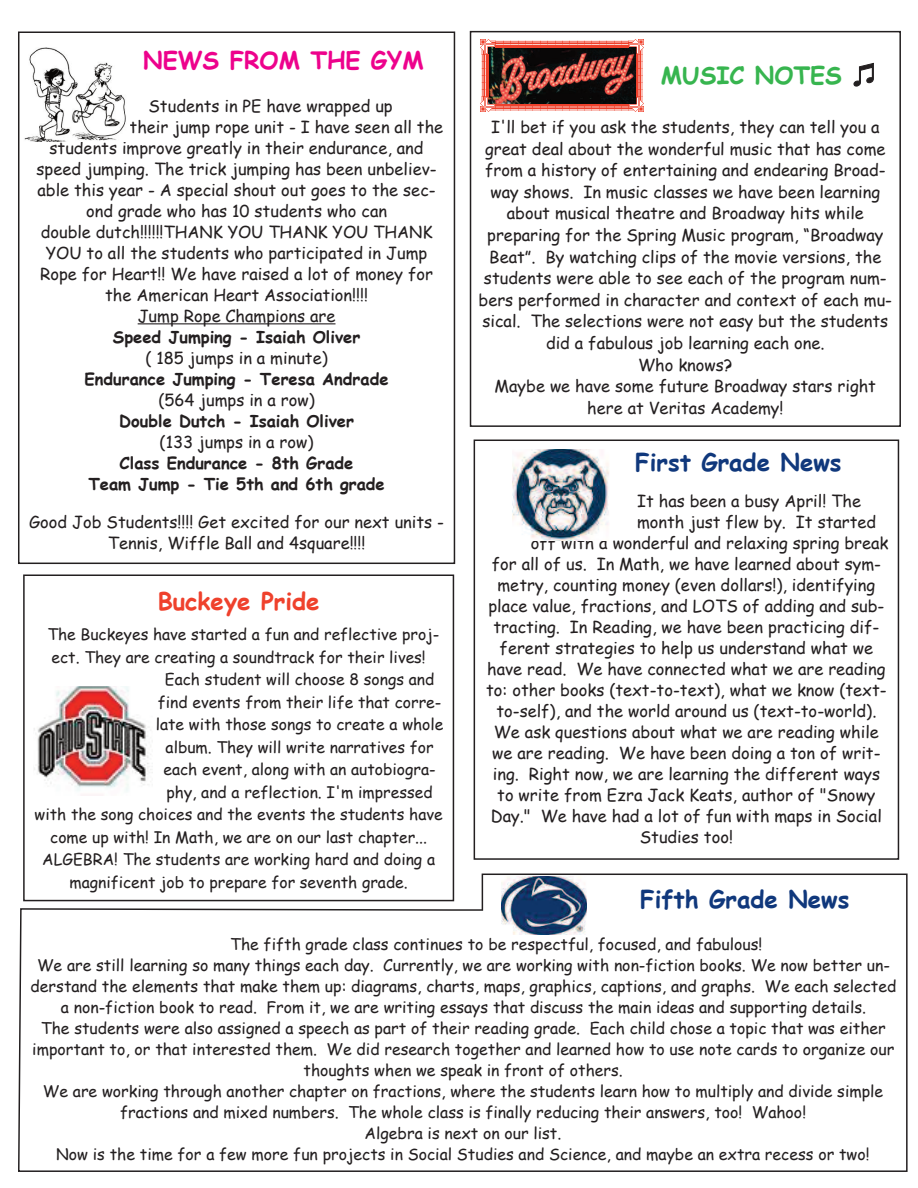
<style>
.page{position:relative;width:918px;height:1188px;background:#fff}
.page>*{position:absolute;margin:0;border:0;box-sizing:border-box;transform-origin:0 0}
.t1{font:700 24px "Comic Sans MS";color:#10387c}
.t2{font:700 24px "Comic Sans MS";color:#ed028c}
.t3{font:700 24px "Comic Sans MS";color:#ef412c}
.t4{font:700 24px "Comic Sans MS";color:#37b54f}
.t5{font:16.5px/21.6px "Comic Sans MS";color:#231f20;text-align:center}
.t6{font:700 16.5px/21px "Comic Sans MS";color:#231f20;text-align:center}
.t7{font:15.9px "Comic Sans MS";color:#231f20}
.t8{font:15.75px "Comic Sans MS";color:#231f20}
.s1{font-family:"Hira Kaku Pro W6";font-weight:400;color:#231f20}
</style>
<div class="page">
<div style="left:474px;top:440px;width:425px;height:420px;border:2px solid #231f20"></div>
<img style="left:512px;top:450px;width:97px;height:90px">
<div style="left:23px;top:574px;width:431px;height:327px;border:2px solid #231f20"></div>
<img style="left:34px;top:686px;width:118px;height:110px">
<div style="left:470px;top:31px;width:431px;height:396px;border:2px solid #231f20"></div>
<div style="left:18px;top:32px;width:437px;height:532px;border:2px solid #231f20"></div>
<hr style="left:138px;top:323px;width:198px;height:1px;background:#231f20">
<img style="left:24px;top:47px;width:102px;height:95px">
<img style="left:489px;top:47px;width:147px;height:57px">
<img style="left:481px;top:40px;width:15px;height:15px">
<svg style="left:496px;top:40px;width:133px;height:7px"></svg>
<img style="left:629px;top:40px;width:15px;height:15px">
<svg style="left:636px;top:55px;width:7px;height:42px"></svg>
<img style="left:629px;top:97px;width:15px;height:15px">
<svg style="left:496px;top:104px;width:133px;height:7px"></svg>
<img style="left:481px;top:97px;width:15px;height:15px">
<svg style="left:481px;top:55px;width:7px;height:42px"></svg>
<svg style="left:18px;top:874px;width:890px;height:298px"></svg>
<img style="left:501px;top:876px;width:86px;height:59px">
<h1 class="t2" style="left:143px;top:42px;width:282px">NEWS FROM THE GYM</h1>
<p class="t5" style="left:149px;top:95px;width:246px">Students in PE have wrapped up</p>
<p class="t5" style="left:130px;top:116px;width:315px">their jump rope unit - I have seen all the</p>
<p class="t5" style="left:50px;top:137px;width:376px">students improve greatly in their endurance, and</p>
<p class="t5" style="left:37px;top:158px;width:402px">speed jumping. The trick jumping has been unbeliev-</p>
<p class="t5" style="left:37px;top:179px;width:400px">able this year - A special shout out goes to the sec-</p>
<p class="t5" style="left:86px;top:200px;width:302px">ond grade who has 10 students who can</p>
<p class="t5" style="left:41px;top:221px;width:393px">double dutch!!!!!!THANK YOU THANK YOU THANK</p>
<p class="t5" style="left:46px;top:242px;width:383px">YOU to all the students who participated in Jump</p>
<p class="t5" style="left:40px;top:263px;width:395px">Rope for Heart!! We have raised a lot of money for</p>
<p class="t5" style="left:105px;top:284px;width:264px">the American Heart Association!!!!</p>
<p class="t5" style="left:138px;top:305px;width:199px">Jump Rope Champions are</p>
<p class="t6" style="left:113px;top:326px;width:249px">Speed Jumping - Isaiah Oliver</p>
<p class="t5" style="left:145px;top:347px;width:184px">( 185 jumps in a minute)</p>
<p class="t6" style="left:85px;top:368px;width:306px">Endurance Jumping - Teresa Andrade</p>
<p class="t5" style="left:158px;top:389px;width:158px">(564 jumps in a row)</p>
<p class="t6" style="left:119px;top:410px;width:236px">Double Dutch - Isaiah Oliver</p>
<p class="t5" style="left:160px;top:431px;width:155px">(133 jumps in a row)</p>
<p class="t6" style="left:88px;top:452px;width:298px">Class Endurance - 8th Grade<br>Team Jump - Tie 5th and 6th grade</p>
<p class="t5" style="left:29px;top:511px;width:417px;line-height:21px">Good Job Students!!!! Get excited for our next units -<br>Tennis, Wiffle Ball and 4square!!!!</p>
<h1 class="t4" style="left:661px;top:58px;width:217px">MUSIC NOTES <span class="s1">♫</span></h1>
<p class="t5" style="left:479px;top:116px;width:415px">I'll bet if you ask the students, they can tell you a great deal about the wonderful music that has come from a history of entertaining and endearing Broad&shy;way shows. In music classes we have been learning about musical theatre and Broadway hits while preparing for the Spring Music program, “Broadway Beat”. By watching clips of the movie versions, the students were able to see each of the program num&shy;bers performed in character and context of each mu&shy;sical. The selections were not easy but the students did a fabulous job learning each one.<br>Who knows?<br>Maybe we have some future Broadway stars right here at Veritas Academy!</p>
<h1 class="t1" style="left:635px;top:444px;width:208px">First Grade News</h1>
<p class="t5" style="left:637px;top:489px;width:225px">It has been a busy April! The</p>
<p class="t5" style="left:637px;top:510px;width:241px">month just flew by. It started</p>
<p class="t5" style="left:531px;top:531px;width:359px">off with a wonderful and relaxing spring break</p>
<p class="t5" style="left:492px;top:552px;width:391px">for all of us. In Math, we have learned about sym-</p>
<p class="t5" style="left:498px;top:573px;width:379px">metry, counting money (even dollars!), identifying</p>
<p class="t5" style="left:488px;top:594px;width:398px">place value, fractions, and LOTS of adding and sub-</p>
<p class="t5" style="left:494px;top:615px;width:387px">tracting. In Reading, we have been practicing dif-</p>
<p class="t5" style="left:500px;top:636px;width:375px">ferent strategies to help us understand what we</p>
<p class="t5" style="left:487px;top:657px;width:400px">have read. We have connected what we are reading</p>
<p class="t5" style="left:486px;top:678px;width:402px">to: other books (text-to-text), what we know (text-</p>
<p class="t5" style="left:496px;top:699px;width:382px">to-self), and the world around us (text-to-world).</p>
<p class="t5" style="left:494px;top:720px;width:387px">We ask questions about what we are reading while</p>
<p class="t5" style="left:492px;top:741px;width:390px">we are reading. We have been doing a ton of writ-</p>
<p class="t5" style="left:493px;top:762px;width:389px">ing. Right now, we are learning the different ways</p>
<p class="t5" style="left:497px;top:783px;width:380px">to write from Ezra Jack Keats, author of "Snowy</p>
<p class="t5" style="left:491px;top:804px;width:392px">Day." We have had a lot of fun with maps in Social</p>
<p class="t5" style="left:640px;top:825px;width:95px">Studies too!</p>
<h1 class="t3" style="left:158px;top:584px;width:163px">Buckeye Pride</h1>
<p class="t8" style="left:47px;top:623px;width:393px">The Buckeyes have started a fun and reflective proj-</p>
<p class="t8" style="left:52px;top:645px;width:376px">ect. They are creating a soundtrack for their lives!</p>
<p class="t8" style="left:165px;top:668px;width:271px">Each student will choose 8 songs and</p>
<p class="t8" style="left:158px;top:690px;width:285px">find events from their life that corre-</p>
<p class="t8" style="left:156px;top:713px;width:289px">late with those songs to create a whole</p>
<p class="t8" style="left:166px;top:735px;width:269px">album. They will write narratives for</p>
<p class="t8" style="left:164px;top:758px;width:274px">each event, along with an autobiogra-</p>
<p class="t8" style="left:167px;top:780px;width:268px">phy, and a reflection. I'm impressed</p>
<p class="t8" style="left:35px;top:803px;width:410px">with the song choices and the events the students have</p>
<p class="t8" style="left:50px;top:825px;width:378px">come up with! In Math, we are on our last chapter...</p>
<p class="t8" style="left:42px;top:848px;width:394px">ALGEBRA! The students are working hard and doing a</p>
<p class="t8" style="left:69px;top:870px;width:340px">magnificent job to prepare for seventh grade.</p>
<h1 class="t1" style="left:640px;top:881px;width:211px">Fifth Grade News</h1>
<p class="t7" style="left:230px;top:932px;width:534px">The fifth grade class continues to be respectful, focused, and fabulous!</p>
<p class="t7" style="left:37px;top:953px;width:855px">We are still learning so many things each day. Currently, we are working with non-fiction books. We now better un-</p>
<p class="t7" style="left:31px;top:974px;width:867px">derstand the elements that make them up: diagrams, charts, maps, graphics, captions, and graphs. We each selected</p>
<p class="t7" style="left:61px;top:995px;width:807px">a non-fiction book to read. From it, we are writing essays that discuss the main ideas and supporting details.</p>
<p class="t7" style="left:41px;top:1016px;width:846px">The students were also assigned a speech as part of their reading grade. Each child chose a topic that was either</p>
<p class="t7" style="left:32px;top:1037px;width:864px">important to, or that interested them. We did research together and learned how to use note cards to organize our</p>
<p class="t7" style="left:304px;top:1058px;width:321px">thoughts when we speak in front of others.</p>
<p class="t7" style="left:43px;top:1079px;width:842px">We are working through another chapter on fractions, where the students learn how to multiply and divide simple</p>
<p class="t7" style="left:120px;top:1100px;width:688px">fractions and mixed numbers. The whole class is finally reducing their answers, too! Wahoo!</p>
<p class="t7" style="left:365px;top:1121px;width:198px">Algebra is next on our list.</p>
<p class="t7" style="left:56px;top:1142px;width:815px">Now is the time for a few more fun projects in Social Studies and Science, and maybe an extra recess or two!</p>
</div>
